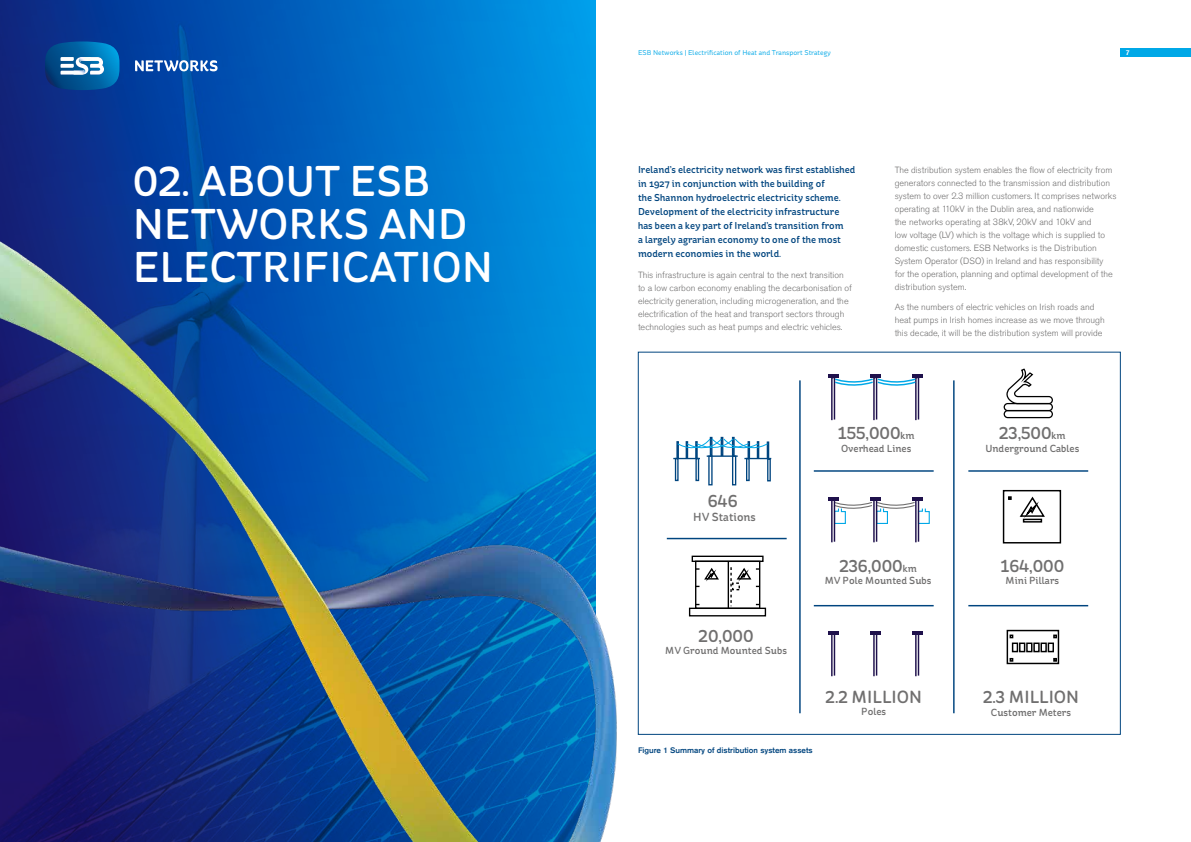
<style>
.page{position:relative;width:1191px;height:842px;background:#fff}
.page>*{position:absolute;margin:0;border:0;box-sizing:border-box;transform-origin:0 0}
.t1{font:500 43px/43px "St Ryde";color:#fff}
.t2{font:500 17.6px "St Ryde";color:#706f6f}
.t3{font:500 11.7px "St Ryde";color:#706f6f}
.t4{font:500 10.3px "St Ryde";color:#706f6f}
.Body_Intro{font:500 10px/14px "St Ryde";color:#00457f}
.Body{font:300 9px/13px "Akzidenz Grotesk Pro";color:#706f6f}
.Body_Intro-2{font:300 9px/13px "Akzidenz Grotesk Pro";color:#706f6f}
.Body-2{font:500 8px "Akzidenz Grotesk Pro";color:#00457f}
.t5{font:7px "St Ryde";color:#00a8e7}
.t6{font:500 7px "Akzidenz Grotesk Pro";color:#fff}
.s1{font-size:10.3px}
</style>
<div class="page">
<div style="left:0;top:0;width:595px;height:842px;background:linear-gradient(to right,#072183,#009bed)"></div>
<img style="left:0;top:105px;width:638px;height:737px">
<svg style="left:45px;top:41px;width:74px;height:49px;background:#2270aa"></svg>
<svg style="left:135px;top:60px;width:83px;height:11px"></svg>
<div style="left:1120px;top:48px;width:71px;height:9px;background:#00a8e7"></div>
<div style="left:675px;top:458px;width:3px;height:23px;border:1px solid #00457f"></div>
<div style="left:695px;top:458px;width:4px;height:23px;border:1px solid #00457f"></div>
<div style="left:746px;top:458px;width:3px;height:23px;border:1px solid #00457f"></div>
<div style="left:767px;top:458px;width:4px;height:23px;border:1px solid #00457f"></div>
<div style="left:732px;top:455px;width:4px;height:30px;border:1px solid #00457f"></div>
<svg style="left:673px;top:437px;width:98px;height:22px"></svg>
<div style="left:1002px;top:490px;width:59px;height:53px;border:1px solid #000"></div>
<svg style="left:1008px;top:496px;width:3px;height:4px"></svg>
<svg style="left:1019px;top:496px;width:26px;height:26px"></svg>
<div style="left:1006px;top:630px;width:53px;height:34px;border:1px solid #000"></div>
<div style="left:1011px;top:642px;width:7px;height:10px;border:1px solid #000"></div>
<div style="left:1019px;top:642px;width:6px;height:10px;border:1px solid #000"></div>
<div style="left:1026px;top:642px;width:6px;height:10px;border:1px solid #000"></div>
<div style="left:1033px;top:642px;width:6px;height:10px;border:1px solid #000"></div>
<div style="left:1040px;top:642px;width:6px;height:10px;border:1px solid #000"></div>
<div style="left:1047px;top:642px;width:7px;height:10px;border:1px solid #000"></div>
<svg style="left:1009px;top:634px;width:4px;height:4px"></svg>
<svg style="left:1009px;top:658px;width:4px;height:4px"></svg>
<svg style="left:1053px;top:634px;width:4px;height:4px"></svg>
<svg style="left:1053px;top:658px;width:4px;height:4px"></svg>
<div style="left:691px;top:556px;width:72px;height:6px;border:1px solid #000"></div>
<div style="left:689px;top:608px;width:77px;height:8px;border:1px solid #000"></div>
<div style="left:695px;top:561px;width:65px;height:48px;border:1px solid #000"></div>
<hr style="left:727px;top:561px;width:2px;height:47px;background:#000">
<svg style="left:695px;top:567px;width:24px;height:20px"></svg>
<svg style="left:730px;top:567px;width:29px;height:39px"></svg>
<div style="left:1003px;top:403px;width:50px;height:8px;border:1px solid #000;border-radius:4px"></div>
<div style="left:1003px;top:410px;width:50px;height:8px;border:1px solid #000;border-radius:4px"></div>
<svg style="left:1004px;top:368px;width:49px;height:37px"></svg>
<hr style="left:799px;top:380px;width:1px;height:333px;background:#00457f">
<hr style="left:953px;top:380px;width:1px;height:333px;background:#00457f">
<hr style="left:667px;top:538px;width:119px;height:1px;background:#00457f">
<hr style="left:814px;top:470px;width:119px;height:2px;background:#00457f">
<hr style="left:814px;top:605px;width:119px;height:1px;background:#00457f">
<hr style="left:968px;top:470px;width:120px;height:2px;background:#00457f">
<hr style="left:968px;top:605px;width:120px;height:1px;background:#00457f">
<svg style="left:828px;top:375px;width:94px;height:46px"></svg>
<svg style="left:828px;top:497px;width:102px;height:46px"></svg>
<svg style="left:828px;top:631px;width:10px;height:46px"></svg>
<svg style="left:870px;top:631px;width:10px;height:46px"></svg>
<svg style="left:912px;top:631px;width:10px;height:46px"></svg>
<p class="t5" style="left:638px;top:48px;width:194px">ESB Networks | Electrification of Heat and Transport Strategy</p>
<p class="t6" style="left:1125px;top:48px;width:5px">7</p>
<p class="t1" style="left:133px;top:161px;width:362px">02. ABOUT ESB<br>NETWORKS AND<br>ELECTRIFICATION</p>
<p class="Body_Intro" style="left:638px;top:163px;width:219px">Ireland’s electricity network was first established in 1927 in conjunction with the building of<br>the Shannon hydroelectric electricity scheme.<br>Development of the electricity infrastructure has been a key part of Ireland’s transition from<br>a largely agrarian economy to one of the most modern economies in the world.</p>
<p class="Body_Intro-2" style="left:638px;top:269px;width:215px">This infrastructure is again central to the next transition to a low carbon economy enabling the decarbonisation of electricity generation, including microgeneration, and the electrification of the heat and transport sectors through technologies such as heat pumps and electric vehicles.</p>
<p class="Body" style="left:894px;top:163px;width:223px">The distribution system enables the flow of electricity from generators connected to the transmission and distribution system to over 2.3 million customers. It comprises networks operating at 110kV in the Dublin area, and nationwide<br>the networks operating at 38kV, 20kV and 10kV and<br>low voltage (LV) which is the voltage which is supplied to domestic customers. ESB Networks is the Distribution System Operator (DSO) in Ireland and has responsibility<br>for the operation, planning and optimal development of the distribution system.</p>
<p class="Body" style="left:894px;top:300px;width:212px">As the numbers of electric vehicles on Irish roads and heat pumps in Irish homes increase as we move through this decade, it will be the distribution system will provide</p>
<p class="t2" style="left:708px;top:490px;width:31px">646</p>
<p class="t3" style="left:693px;top:510px;width:64px">HV Stations</p>
<p class="t2" style="left:837px;top:423px;width:78px">155,000<span class="s1">km</span></p>
<p class="t4" style="left:841px;top:442px;width:72px">Overhead Lines</p>
<p class="t2" style="left:839px;top:556px;width:79px">236,000<span class="s1">km</span></p>
<p class="t4" style="left:824px;top:575px;width:108px">MV Pole Mounted Subs</p>
<p class="t2" style="left:698px;top:626px;width:57px">20,000</p>
<p class="t4" style="left:665px;top:645px;width:123px">MV Ground Mounted Subs</p>
<p class="Body-2" style="left:638px;top:745px;width:176px">Figure 1 Summary of distribution system assets</p>
<p class="t2" style="left:825px;top:686px;width:98px">2.2 MILLION</p>
<p class="t4" style="left:861px;top:706px;width:26px">Poles</p>
<p class="t2" style="left:999px;top:423px;width:68px">23,500<span class="s1">km</span></p>
<p class="t4" style="left:985px;top:442px;width:95px">Underground Cables</p>
<p class="t2" style="left:1000px;top:555px;width:65px">164,000</p>
<p class="t4" style="left:1005px;top:575px;width:55px">Mini Pillars</p>
<p class="t2" style="left:983px;top:687px;width:97px">2.3 MILLION</p>
<p class="t4" style="left:991px;top:706px;width:82px">Customer Meters</p>
</div>
